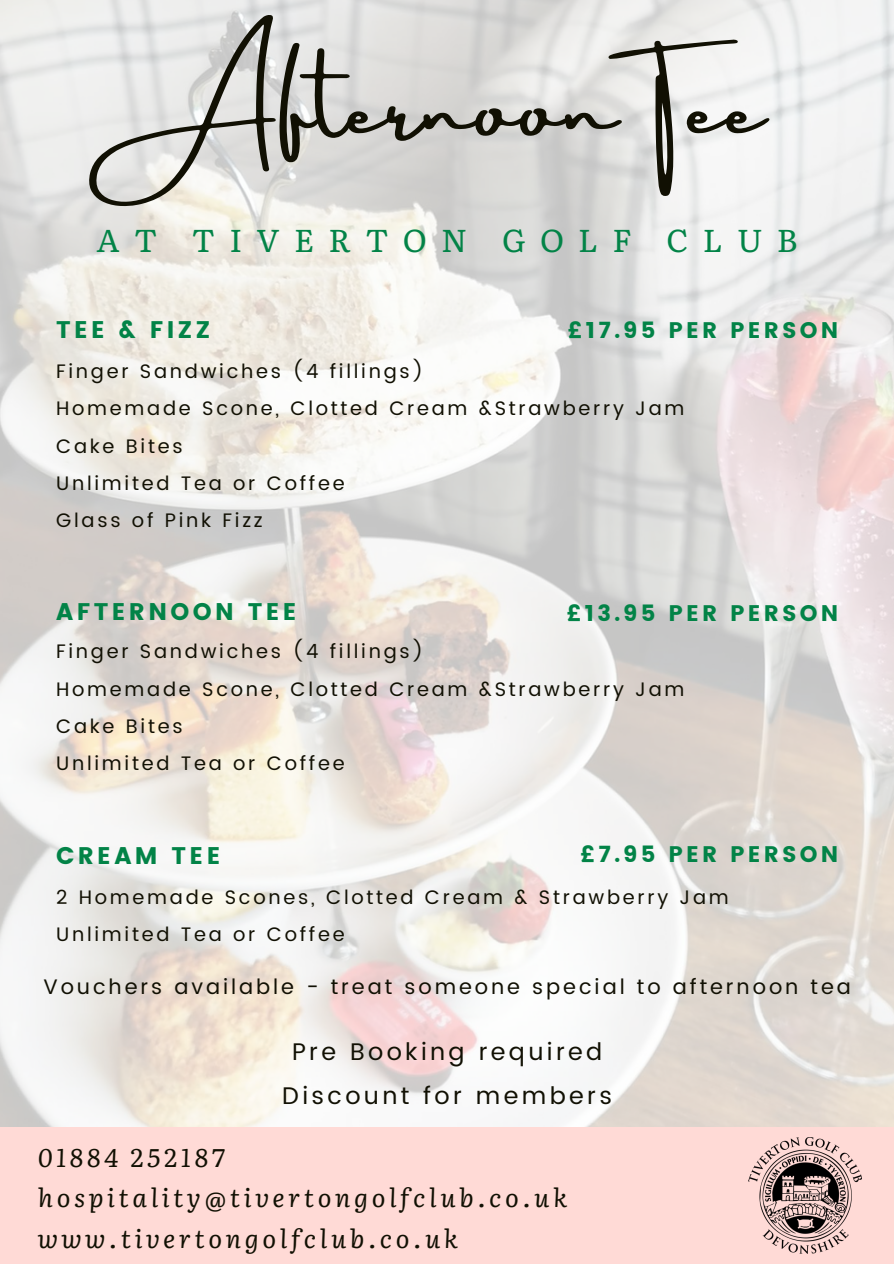
<style>
.page{position:relative;width:894px;height:1264px;background:#fff}
.page>*{position:absolute;margin:0;border:0;box-sizing:border-box;transform-origin:0 0}
.t1{font:84.75px "Amsterdam Three";letter-spacing:.015em;color:#111003}
.t2{font:31.65px "Literata";letter-spacing:.45em;color:#028347}
.t3{font:italic 25.5px/40.5px "Literata";letter-spacing:.14em;color:#111003}
.t4{font:24px "Poppins";letter-spacing:.14em;color:#111003}
.t5{font:24px "Poppins";letter-spacing:.14em;color:#028347}
.t6{font:22.5px "Poppins";letter-spacing:.14em;color:#028347}
.t7{font:21px "Poppins";letter-spacing:.14em;color:#111003}
.t8{font:19.5px/37.2px "Poppins";letter-spacing:.14em;color:#111003}
</style>
<div class="page">
<img style="left:0;top:0;width:893px;height:1127px">
<div style="left:0;top:1127px;width:893px;height:136px;background:#ffdad6"></div>
<img style="left:748px;top:1137px;width:113px;height:116px">
<h1 class="t1" style="left:129px;top:61px;width:653px">Afternoon Tee</h1>
<h2 class="t2" style="left:97px;top:215px;width:702px">AT TIVERTON GOLF CLUB</h2>
<p class="t5" style="left:56px;top:316px;width:155px">TEE &amp; FIZZ</p>
<p class="t8" style="left:56px;top:353px;width:629px">Finger Sandwiches (4 fillings)<br>Homemade Scone, Clotted Cream &amp;Strawberry Jam<br>Cake Bites<br>Unlimited Tea or Coffee<br>Glass of Pink Fizz</p>
<p class="t6" style="left:567px;top:317px;width:272px">£17.95 PER PERSON</p>
<p class="t5" style="left:56px;top:598px;width:242px">AFTERNOON TEE</p>
<p class="t8" style="left:56px;top:633px;width:629px">Finger Sandwiches (4 fillings)<br>Homemade Scone, Clotted Cream &amp;Strawberry Jam<br>Cake Bites<br>Unlimited Tea or Coffee</p>
<p class="t6" style="left:566px;top:600px;width:273px">£13.95 PER PERSON</p>
<p class="t6" style="left:580px;top:841px;width:259px">£7.95 PER PERSON</p>
<p class="t5" style="left:56px;top:841px;width:166px">CREAM TEE</p>
<p class="t8" style="left:56px;top:878px;width:674px">2 Homemade Scones, Clotted Cream &amp; Strawberry Jam<br>Unlimited Tea or Coffee</p>
<p class="t7" style="left:43px;top:974px;width:808px">Vouchers available - treat someone special to afternoon tea</p>
<p class="t4" style="left:292px;top:1037px;width:312px">Pre Booking required</p>
<p class="t4" style="left:282px;top:1081px;width:331px">Discount for members</p>
<h3 class="t3" style="left:38px;top:1135px;width:531px">01884 252187 hospitality@tivertongolfclub.co.uk www.tivertongolfclub.co.uk</h3>
</div>
